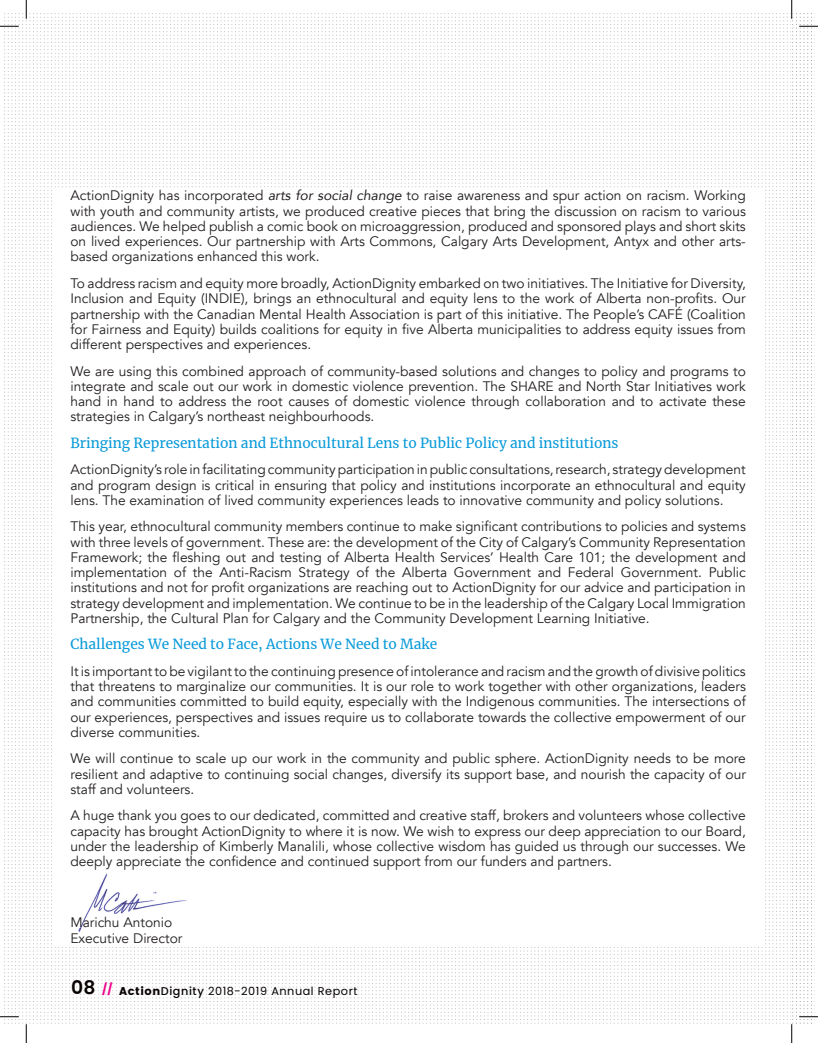
<style>
.page{position:relative;width:818px;height:1043px;background:#fff}
.page>*{position:absolute;margin:0;border:0;box-sizing:border-box;transform-origin:0 0}
.t1{font:600 18.75px "Poppins";color:#080302}
.t2{font:13.75px/15.2px "Avenir";color:#231f20;text-align:justify}
.t3{font:13.75px "Merriweather";color:#089ad9}
.t4{font:11.25px "Poppins";letter-spacing:.05em;color:#080302}
.s1{font-style:italic}
.s2{font-weight:600;font-size:18.75px;color:#fff}
.s3{color:#ed028a}
.s4{font-style:inherit}
.s5{font-weight:500}
</style>
<div class="page">
<img style="left:4px;top:13px;width:787px;height:1011px">
<div style="left:53px;top:188px;width:711px;height:758px;background:#fff"></div>
<img style="left:792px;top:12px;width:22px;height:1013px">
<img style="left:78px;top:873px;width:109px;height:59px">
<svg style="left:0;top:25px;width:19px;height:2px"></svg>
<svg style="left:799px;top:25px;width:19px;height:2px"></svg>
<svg style="left:0;top:1015px;width:19px;height:2px"></svg>
<svg style="left:799px;top:1015px;width:19px;height:2px"></svg>
<svg style="left:25px;top:0;width:2px;height:19px"></svg>
<svg style="left:25px;top:1024px;width:2px;height:18px"></svg>
<svg style="left:790px;top:0;width:2px;height:19px"></svg>
<svg style="left:791px;top:1024px;width:1px;height:18px"></svg>
<p class="t2" style="left:70px;top:188px;width:677px">ActionDignity has incorporated <span class="s1">arts for social change</span> to raise awareness and spur action on racism. Working with youth and community artists, we produced creative pieces that bring the discussion on racism to various audiences. We helped publish a comic book on microaggression, produced and sponsored plays and short skits on lived experiences. Our partnership with Arts Commons, Calgary Arts Development, Antyx and other arts&shy;based organizations enhanced this work.</p>
<p class="t2" style="left:70px;top:276px;width:677px">To address racism and equity more broadly, ActionDignity embarked on two initiatives. The Initiative for Diversity, Inclusion and Equity (INDIE), brings an ethnocultural and equity lens to the work of Alberta non-profits. Our partnership with the Canadian Mental Health Association is part of this initiative. The People’s CAFÉ (Coalition for Fairness and Equity) builds coalitions for equity in five Alberta municipalities to address equity issues from different perspectives and experiences.</p>
<p class="t2" style="left:70px;top:363px;width:677px">We are using this combined approach of community-based solutions and changes to policy and programs to integrate and scale out our work in domestic violence prevention. The SHARE and North Star Initiatives work hand in hand to address the root causes of domestic violence through collaboration and to activate these strategies in Calgary’s northeast neighbourhoods.</p>
<p class="t3" style="left:70px;top:433px;width:549px">Bringing Representation and Ethnocultural Lens to Public Policy and institutions</p>
<p class="t2" style="left:70px;top:462px;width:677px">ActionDignity’s role in facilitating community participation in public consultations, research, strategy development and program design is critical in ensuring that policy and institutions incorporate an ethnocultural and equity lens. The examination of lived community experiences leads to innovative community and policy solutions.</p>
<p class="t2" style="left:70px;top:519px;width:677px">This year, ethnocultural community members continue to make significant contributions to policies and systems with three levels of government. These are: the development of the City of Calgary’s Community Representation Framework; the fleshing out and testing of Alberta Health Services’ Health Care 101; the development and implementation of the Anti-Racism Strategy of the Alberta Government and Federal Government. Public institutions and not for profit organizations are reaching out to ActionDignity for our advice and participation in strategy development and implementation. We continue to be in the leadership of the Calgary Local Immigration Partnership, the Cultural Plan for Calgary and the Community Development Learning Initiative.</p>
<p class="t3" style="left:70px;top:635px;width:368px">Challenges We Need to Face, Actions We Need to Make</p>
<p class="t2" style="left:70px;top:663px;width:677px">It is important to be vigilant to the continuing presence of intolerance and racism and the growth of divisive politics that threatens to marginalize our communities. It is our role to work together with other organizations, leaders and communities committed to build equity, especially with the Indigenous communities. The intersections of our experiences, perspectives and issues require us to collaborate towards the collective empowerment of our diverse communities.</p>
<p class="t2" style="left:70px;top:751px;width:677px">We will continue to scale up our work in the community and public sphere. ActionDignity needs to be more resilient and adaptive to continuing social changes, diversify its support base, and nourish the capacity of our staff and volunteers.</p>
<p class="t2" style="left:70px;top:808px;width:677px">A huge thank you goes to our dedicated, committed and creative staff, brokers and volunteers whose collective capacity has brought ActionDignity to where it is now. We wish to express our deep appreciation to our Board, under the leadership of Kimberly Manalili, whose collective wisdom has guided us through our successes. We deeply appreciate the confidence and continued support from our funders and partners.</p>
<p class="t2" style="left:70px;top:915px;width:103px">Marichu Antonio</p>
<p class="t2" style="left:70px;top:930px;width:114px">Executive Director</p>
<p class="t1" style="left:71px;top:976px;width:26px">08</p>
<p class="t4" style="left:83px;top:984px;width:276px"><span class="s2">0</span> <span class="s3">//</span> <span class="s4">Action</span><span class="s5">Dignity</span> 2018-2019 Annual Report</p>
</div>
